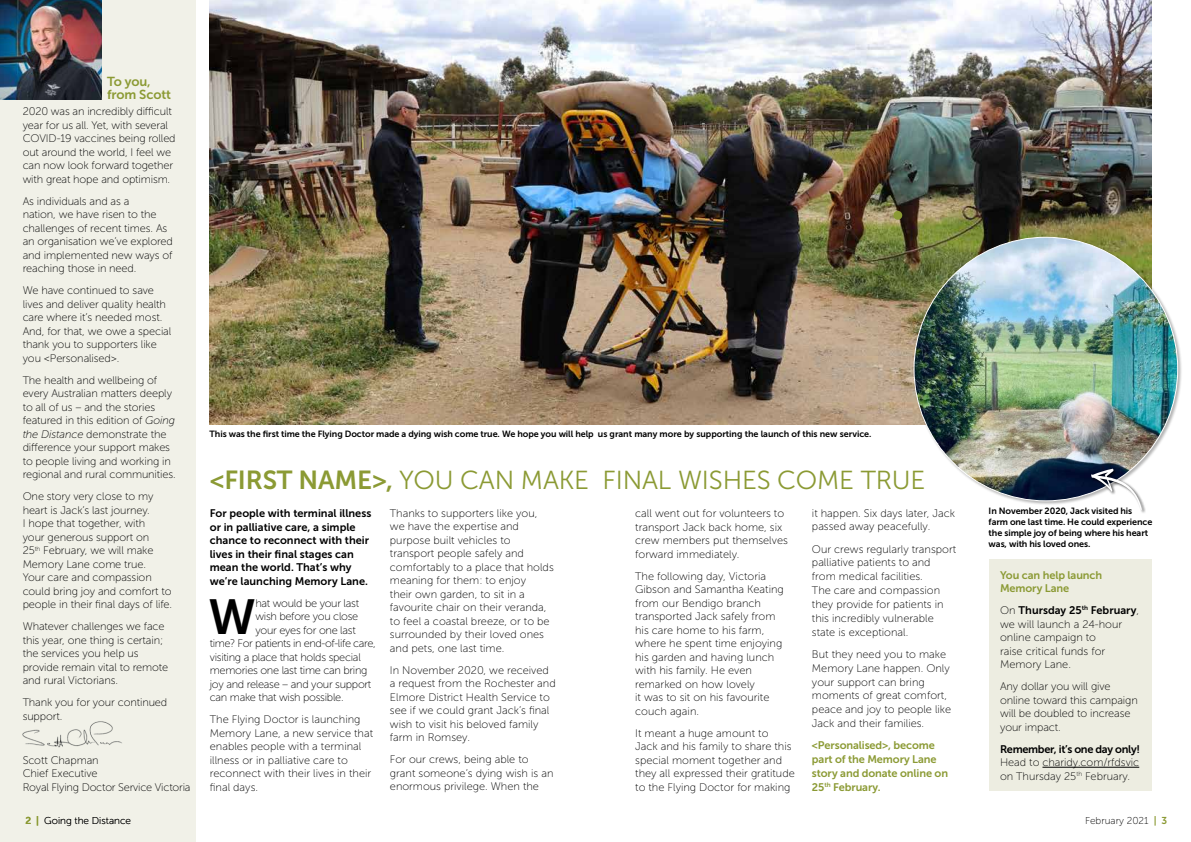
<style>
.page{position:relative;width:1191px;height:842px;background:#fff}
.page>*{position:absolute;margin:0;border:0;box-sizing:border-box;transform-origin:0 0}
.t1{font:49px "Museo Sans 700";color:#000}
.t2{font:26px "Museo Sans 300";letter-spacing:-.005em;color:#8b9a34}
.t3{font:13px/13.5px "Museo Sans 700";letter-spacing:-.01em;color:#8b9a34}
.t4{font:11px/13.5px "Museo Sans 100";letter-spacing:-.005em;color:#000}
.t5{font:11px/13.5px "Museo Sans 700";color:#000}
.t6{font:11px "Museo Sans 100";letter-spacing:-.025em;color:#000}
.t7{font:11px/13.9px "Museo Sans 700";letter-spacing:-.01em;color:#8b9a34}
.t8{font:11px "Museo Sans 100";letter-spacing:-.035em;color:#000}
.t9{font:11px "Museo Sans 700";letter-spacing:-.03em;color:#000}
.t10{font:10px "Museo Sans 100";color:#000}
.t11{font:9px/10.8px "Museo Sans 700";letter-spacing:-.01em;color:#000}
.s1{font-style:italic}
.s2{font-family:"Museo Sans 700"}
.s3{font-family:"Museo Sans 100"}
.s4{font-family:"Museo Sans 700";color:#8b9a34}
</style>
<div class="page">
<img style="left:209px;top:0;width:942px;height:424px">
<div style="left:893px;top:211px;width:9px;height:9px;background:#8b9a34;border-radius:50%"></div>
<div style="left:0;top:0;width:195px;height:842px;background:#f1f1e8"></div>
<img style="left:23px;top:721px;width:99px;height:27px">
<img style="left:0;top:0;width:101px;height:99px">
<div style="left:913px;top:236px;width:269px;height:270px;background:#000;opacity:.3"></div>
<img style="left:914px;top:237px;width:263px;height:264px;border-radius:132px">
<div style="left:1090px;top:468px;width:55px;height:47px;background:#000;opacity:.75"></div>
<svg style="left:1091px;top:469px;width:51px;height:42px"></svg>
<div style="left:988px;top:559px;width:163px;height:232px;background:#edede1"></div>
<hr style="left:1042px;top:767px;width:97px;height:1px;background:#000">
<p class="t3" style="left:107px;top:74px;width:65px">To you, from Scott</p>
<p class="t4" style="left:23px;top:105px;width:154px">2020 was an incredibly difficult year for us all. Yet, with several<br>COVID-19 vaccines being rolled out around the world, I feel we can now look forward together with great hope and optimism.</p>
<p class="t4" style="left:23px;top:194px;width:152px">As individuals and as a<br>nation, we have risen to the challenges of recent times. As an organisation we’ve explored and implemented new ways of reaching those in need.</p>
<p class="t4" style="left:23px;top:284px;width:150px">We have continued to save lives and deliver quality health care where it’s needed most.<br>And, for that, we owe a special thank you to supporters like you &lt;Personalised&gt;.</p>
<p class="t4" style="left:23px;top:373px;width:154px">The health and wellbeing of every Australian matters deeply to all of us – and the stories featured in this edition of <span class="s1">Going the Distance</span> demonstrate the difference your support makes to people living and working in regional and rural communities.</p>
<p class="t4" style="left:23px;top:490px;width:151px">One story very close to my heart is Jack’s last journey.<br>I hope that together, with<br>your generous support on<br>25<sup>th</sup> February, we will make<br>Memory Lane come true.<br>Your care and compassion could bring joy and comfort to people in their final days of life.</p>
<p class="t4" style="left:23px;top:620px;width:147px">Whatever challenges we face this year, one thing is certain; the services you help us provide remain vital to remote and rural Victorians.</p>
<p class="t4" style="left:23px;top:696px;width:146px">Thank you for your continued support.</p>
<p class="t4" style="left:23px;top:753px;width:169px">Scott Chapman<br>Chief Executive<br>Royal Flying Doctor Service Victoria</p>
<p class="t11" style="left:209px;top:428px;width:663px">This was the first time the Flying Doctor made a dying wish come true. We hope you will help us grant many more by supporting the launch of this new service.</p>
<h2 class="t2" style="left:210px;top:466px;width:717px"><span class="s2">&lt;FIRST NAME&gt;,</span> YOU CAN MAKE FINAL WISHES COME TRUE</h2>
<p class="t5" style="left:210px;top:506px;width:163px">For people with terminal illness or in palliative care, a simple chance to reconnect with their lives in their final stages can mean the world. That’s why we’re launching Memory Lane.</p>
<h1 class="t1" style="left:208px;top:589px;width:49px">W</h1>
<p class="t6" style="left:255px;top:597px;width:105px">hat would be your last</p>
<p class="t6" style="left:255px;top:610px;width:104px">wish before you close</p>
<p class="t6" style="left:255px;top:624px;width:102px">your eyes for one last</p>
<p class="t8" style="left:210px;top:637px;width:167px">time? For patients in end-of-life care,</p>
<p class="t6" style="left:210px;top:651px;width:152px">visiting a place that holds special</p>
<p class="t6" style="left:210px;top:664px;width:159px">memories one last time can bring</p>
<p class="t6" style="left:210px;top:678px;width:163px">joy and release – and your support</p>
<p class="t6" style="left:210px;top:691px;width:135px">can make that wish possible.</p>
<p class="t4" style="left:210px;top:713px;width:165px">The Flying Doctor is launching<br>Memory Lane, a new service that enables people with a terminal illness or in palliative care to reconnect with their lives in their final days.</p>
<p class="t4" style="left:390px;top:507px;width:165px">Thanks to supporters like you, we have the expertise and purpose built vehicles to transport people safely and comfortably to a place that holds meaning for them: to enjoy<br>their own garden, to sit in a favourite chair on their veranda, to feel a coastal breeze, or to be surrounded by their loved ones and pets, one last time.</p>
<p class="t4" style="left:390px;top:663px;width:167px">In November 2020, we received a request from the Rochester and<br>Elmore District Health Service to see if we could grant Jack’s final wish to visit his beloved family farm in Romsey.</p>
<p class="t4" style="left:390px;top:753px;width:165px">For our crews, being able to grant someone’s dying wish is an enormous privilege. When the</p>
<p class="t4" style="left:635px;top:507px;width:154px">call went out for volunteers to transport Jack back home, six crew members put themselves forward immediately.</p>
<p class="t4" style="left:635px;top:569px;width:150px">The following day, Victoria<br>Gibson and Samantha Keating from our Bendigo branch transported Jack safely from his care home to his farm, where he spent time enjoying his garden and having lunch with his family. He even remarked on how lovely<br>it was to sit on his favourite couch again.</p>
<p class="t4" style="left:635px;top:726px;width:161px">It meant a huge amount to<br>Jack and his family to share this special moment together and they all expressed their gratitude to the Flying Doctor for making</p>
<p class="t4" style="left:812px;top:506px;width:145px;line-height:13.8px">it happen. Six days later, Jack passed away peacefully.</p>
<p class="t4" style="left:812px;top:542px;width:146px;line-height:13.8px">Our crews regularly transport palliative patients to and from medical facilities.<br>The care and compassion they provide for patients in this incredibly vulnerable state is exceptional.</p>
<p class="t4" style="left:812px;top:647px;width:141px;line-height:13.8px">But they need you to make<br>Memory Lane happen. Only your support can bring moments of great comfort, peace and joy to people like<br>Jack and their families.</p>
<p class="t7" style="left:812px;top:738px;width:138px">&lt;Personalised&gt;, become part of the Memory Lane story and donate online on<br>25<sup>th</sup> February.</p>
<p class="t11" style="left:988px;top:506px;width:165px">In November 2020, Jack visited his farm one last time. He could experience the simple joy of being where his heart was, with his loved ones.</p>
<p class="t7" style="left:1000px;top:568px;width:104px;line-height:13.5px">You can help launch<br>Memory Lane</p>
<p class="t5" style="left:1000px;top:603px;width:141px"><span class="s3">On</span> Thursday 25<sup>th</sup> February<span class="s3">,</span></p>
<p class="t4" style="left:1000px;top:617px;width:124px">we will launch a 24-hour online campaign to<br>raise critical funds for<br>Memory Lane.</p>
<p class="t4" style="left:1000px;top:680px;width:139px">Any dollar you will give online toward this campaign will be doubled to increase your impact.</p>
<p class="t9" style="left:1000px;top:743px;width:141px">Remember, it’s one day only!</p>
<p class="t4" style="left:1000px;top:756px;width:141px">Head to charidy.com/rfdsvic on Thursday 25<sup>th</sup> February.</p>
<p class="t10" style="left:26px;top:815px;width:107px"><span class="s4">2 |</span> Going the Distance</p>
<p class="t10" style="left:1085px;top:815px;width:84px">February 2021 <span class="s4">| 3</span></p>
</div>
